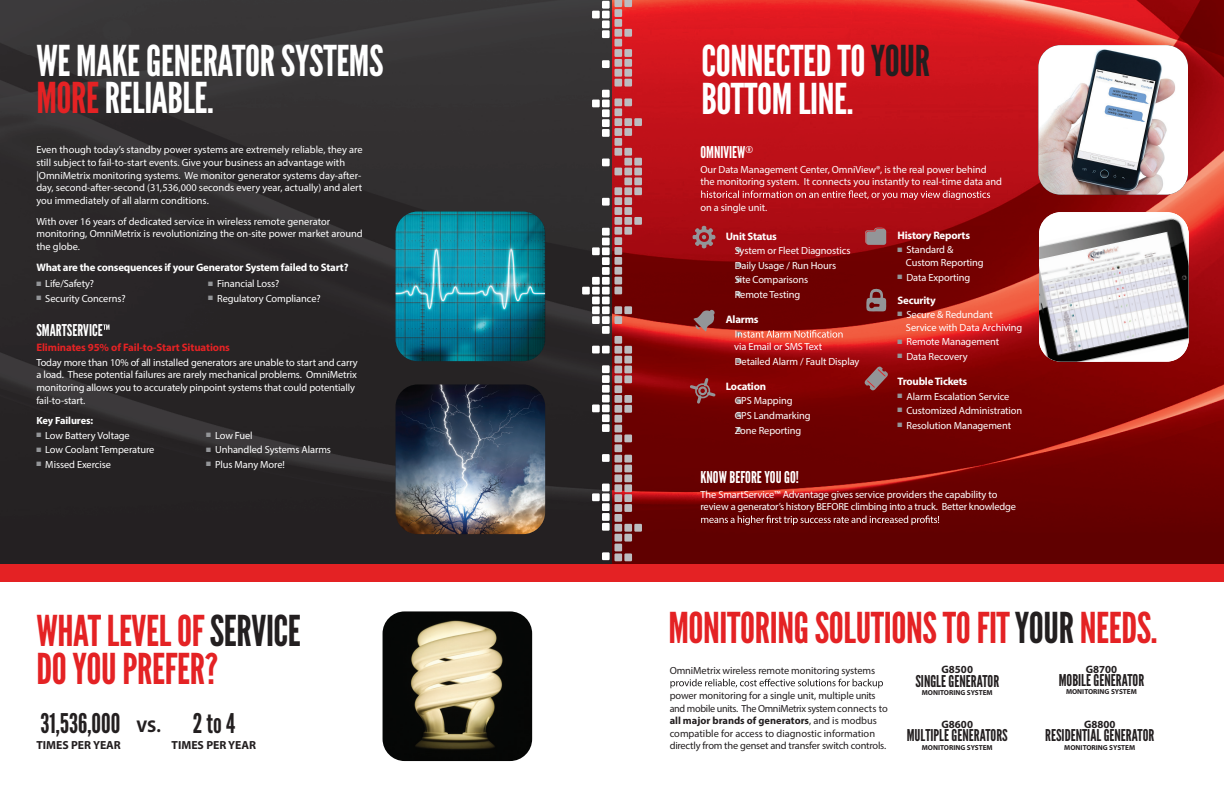
<style>
.page{position:relative;width:1224px;height:792px;background:#fff}
.page>*{position:absolute;margin:0;border:0;box-sizing:border-box;transform-origin:0 0}
.t1{font:42.5px/37.7px "League Gothic";letter-spacing:-.01em;color:#e42224}
.t2{font:42.5px/37.7px "League Gothic";letter-spacing:-.01em;color:#fff}
.t3{font:27.1px "League Gothic";color:#231f20}
.t4{font:700 17px "Myriad Pro";color:#231f20}
.t5{font:16.3px "League Gothic";color:#231f20}
.t6{font:16.3px "League Gothic";color:#fff}
.t7{font:700 11.7px "Myriad Pro";color:#231f20}
.t8{font:700 10.8px "Myriad Pro";letter-spacing:-.02em;color:#fff}
.t9{font:700 10.8px "Myriad Pro";letter-spacing:-.01em;color:#e42224}
.t10{font:700 10.8px "Myriad Pro";color:#231f20}
.t11{font:10.4px/12.6px "Myriad Pro";letter-spacing:-.01em;color:#fff}
.t12{font:10.4px/12.6px "Myriad Pro";letter-spacing:-.01em;color:#231f20}
.t13{font:700 10.4px "Myriad Pro";letter-spacing:-.01em;color:#fff}
.t14{font:700 7.2px "Myriad Pro";color:#231f20}
.t15{font:6.3px "Zapf Dingbats ITC";color:#939598}
.s1{color:#e42224}
.s2{color:#231f20}
.s3{font-weight:700}
</style>
<div class="page">
<img style="left:0;top:0;width:1224px;height:565px">
<svg style="left:582px;top:0;width:60px;height:565px;background:#77494a"></svg>
<svg style="left:701px;top:190px;width:289px;height:10px;background:#c13c42"></svg>
<svg style="left:735px;top:330px;width:108px;height:8px"></svg>
<svg style="left:864px;top:366px;width:24px;height:25px"></svg>
<svg style="left:865px;top:228px;width:21px;height:17px"></svg>
<svg style="left:692px;top:224px;width:25px;height:26px"></svg>
<svg style="left:693px;top:308px;width:24px;height:24px"></svg>
<svg style="left:688px;top:376px;width:30px;height:30px"></svg>
<svg style="left:866px;top:288px;width:21px;height:24px"></svg>
<img style="left:1039px;top:214px;width:150px;height:148px">
<img style="left:1038px;top:45px;width:150px;height:150px">
<svg style="left:701px;top:515px;width:238px;height:10px;background:#823434"></svg>
<svg style="left:670px;top:679px;width:213px;height:9px"></svg>
<img style="left:383px;top:611px;width:149px;height:150px">
<svg style="left:103px;top:324px;width:6px;height:6px"></svg>
<img style="left:396px;top:385px;width:149px;height:149px">
<img style="left:396px;top:212px;width:149px;height:149px">
<div style="left:0;top:565px;width:1224px;height:17px;background:#e42224"></div>
<h1 class="t2" style="left:36px;top:42px;width:349px">WE MAKE GENERATOR SYSTEMS<br><span class="s1">MORE</span>RELIABLE.</h1>
<p class="t11" style="left:36px;top:143px;width:328px">Even though today’s standby power systems are extremely reliable, they are still subject to fail-to-start events. Give your business an advantage with |OmniMetrix monitoring systems. We monitor generator systems day-after&shy;day, second-after-second (31,536,000 seconds every year, actually) and alert you immediately of all alarm conditions.</p>
<p class="t11" style="left:36px;top:215px;width:328px">With over 16 years of dedicated service in wireless remote generator monitoring, OmniMetrix is revolutionizing the on-site power market around the globe.</p>
<p class="t8" style="left:36px;top:260px;width:314px">What are the consequences if your Generator System failed to Start?</p>
<p class="t11" style="left:36px;top:278px;width:59px"><sup>■</sup> Life/Safety?</p>
<p class="t11" style="left:208px;top:278px;width:72px"><sup>■</sup> Financial Loss?</p>
<p class="t11" style="left:36px;top:292px;width:91px"><sup>■</sup> Security Concerns?</p>
<p class="t11" style="left:208px;top:292px;width:114px"><sup>■</sup> Regulatory Compliance?</p>
<h3 class="t6" style="left:36px;top:321px;width:68px">SMARTSERVICE</h3>
<p class="t9" style="left:36px;top:340px;width:195px">Eliminates 95% of Fail-to-Start Situations</p>
<p class="t11" style="left:36px;top:356px;width:323px">Today more than 10% of all installed generators are unable to start and carry a load. These potential failures are rarely mechanical problems. OmniMetrix monitoring allows you to accurately pinpoint systems that could potentially fail-to-start.</p>
<p class="t13" style="left:36px;top:414px;width:58px">Key Failures:</p>
<p class="t11" style="left:36px;top:429px;width:95px"><sup>■</sup> Low Battery Voltage</p>
<p class="t11" style="left:206px;top:429px;width:48px"><sup>■</sup> Low Fuel</p>
<p class="t11" style="left:36px;top:444px;width:120px"><sup>■</sup> Low Coolant Temperature</p>
<p class="t11" style="left:206px;top:444px;width:126px"><sup>■</sup> Unhandled Systems Alarms</p>
<p class="t11" style="left:36px;top:458px;width:76px"><sup>■</sup> Missed Exercise</p>
<p class="t11" style="left:206px;top:458px;width:80px"><sup>■</sup> Plus Many More!</p>
<h1 class="t1" style="left:36px;top:612px;width:266px">WHAT LEVEL OF<span class="s2">SERVICE<br></span>DO YOU PREFER?</h1>
<h2 class="t3" style="left:40px;top:707px;width:81px">31,536,000</h2>
<p class="t7" style="left:36px;top:738px;width:86px">TIMES PER YEAR</p>
<h2 class="t3" style="left:193px;top:707px;width:44px">2 to 4</h2>
<p class="t7" style="left:172px;top:738px;width:86px">TIMES PER YEAR</p>
<h3 class="t4" style="left:137px;top:715px;width:26px">VS.</h3>
<h1 class="t2" style="left:702px;top:43px;width:230px">CONNECTEDTO<span class="s2">YOUR<br></span>BOTTOM LINE.</h1>
<h3 class="t6" style="left:700px;top:142px;width:54px">OMNIVIEW<sup>®</sup></h3>
<p class="t11" style="left:700px;top:163px;width:303px">Our Data Management Center, OmniView®, is the real power behind the monitoring system. It connects you instantly to real-time data and</p>
<p class="t11" style="left:700px;top:201px;width:68px">on a single unit.</p>
<p class="t8" style="left:726px;top:229px;width:53px">Unit Status</p>
<p class="t11" style="left:735px;top:243px;width:117px;line-height:14.6px">S<sup>■</sup>ystem or Fleet Diagnostics<br>D<sup>■</sup>aily Usage / Run Hours<br>S<sup>■</sup>ite Comparisons<br>R<sup>■</sup>emote Testing</p>
<p class="t8" style="left:726px;top:312px;width:34px">Alarms</p>
<p class="t15" style="left:736px;top:331px;width:6px">■</p>
<p class="t11" style="left:734px;top:339px;width:127px;line-height:14.6px">via Email or SMS Text<br>D<sup>■</sup>etailed Alarm / Fault Display</p>
<p class="t8" style="left:726px;top:379px;width:42px">Location</p>
<p class="t11" style="left:735px;top:393px;width:77px;line-height:14.6px">G<sup>■</sup>PS Mapping<br>G<sup>■</sup>PS Landmarking<br>Z<sup>■</sup>one Reporting</p>
<p class="t8" style="left:898px;top:228px;width:74px">History Reports</p>
<p class="t11" style="left:906px;top:244px;width:79px;text-indent:-8px"><sup>■</sup> Standard &amp;<br>Custom Reporting</p>
<p class="t11" style="left:898px;top:271px;width:74px"><sup>■</sup> Data Exporting</p>
<p class="t8" style="left:898px;top:293px;width:40px">Security</p>
<p class="t11" style="left:906px;top:308px;width:118px;text-indent:-8px"><sup>■</sup> Secure &amp; Redundant<br>Service with Data Archiving</p>
<p class="t11" style="left:898px;top:335px;width:103px"><sup>■</sup> Remote Management</p>
<p class="t11" style="left:898px;top:350px;width:72px"><sup>■</sup> Data Recovery</p>
<p class="t8" style="left:898px;top:374px;width:71px">TroubleTickets</p>
<p class="t11" style="left:898px;top:390px;width:113px"><sup>■</sup> Alarm Escalation Service</p>
<p class="t11" style="left:898px;top:404px;width:126px"><sup>■</sup> Customized Administration</p>
<p class="t11" style="left:898px;top:419px;width:115px"><sup>■</sup> Resolution Management</p>
<h3 class="t6" style="left:700px;top:468px;width:100px">KNOW BEFORE YOU GO!</h3>
<p class="t11" style="left:700px;top:488px;width:317px">The SmartService™ Advantage gives service providers the capability to review a generator’s history BEFORE climbing into a truck. Better knowledge</p>
<h1 class="t1" style="left:668px;top:609px;width:491px">MONITORING SOLUTIONS TO FIT<span class="s2">YOUR</span> NEEDS.</h1>
<p class="t10" style="left:942px;top:662px;width:33px">G8500</p>
<h3 class="t5" style="left:915px;top:671px;width:85px">SINGLE GENERATOR</h3>
<p class="t14" style="left:922px;top:688px;width:72px">MONITORING SYSTEM</p>
<p class="t10" style="left:942px;top:717px;width:33px">G8600</p>
<h3 class="t5" style="left:907px;top:726px;width:103px">MULTIPLE GENERATORS</h3>
<p class="t14" style="left:922px;top:743px;width:72px">MONITORING SYSTEM</p>
<p class="t10" style="left:1086px;top:662px;width:33px">G8700</p>
<h3 class="t5" style="left:1059px;top:671px;width:87px">MOBILE GENERATOR</h3>
<p class="t14" style="left:1066px;top:687px;width:72px">MONITORING SYSTEM</p>
<p class="t12" style="left:670px;top:664px;width:207px">OmniMetrix wireless remote monitoring systems</p>
<p class="t12" style="left:670px;top:689px;width:220px">power monitoring for a single unit, multiple units and mobile units. The OmniMetrix systemconnects to <span class="s3">all major brands of generators</span>, and is modbus compatible for access to diagnostic information directly from the genset and transfer switch controls.</p>
<p class="t10" style="left:1084px;top:717px;width:33px">G8800</p>
<h3 class="t5" style="left:1045px;top:726px;width:111px">RESIDENTIAL GENERATOR</h3>
<p class="t14" style="left:1064px;top:743px;width:72px">MONITORING SYSTEM</p>
</div>
